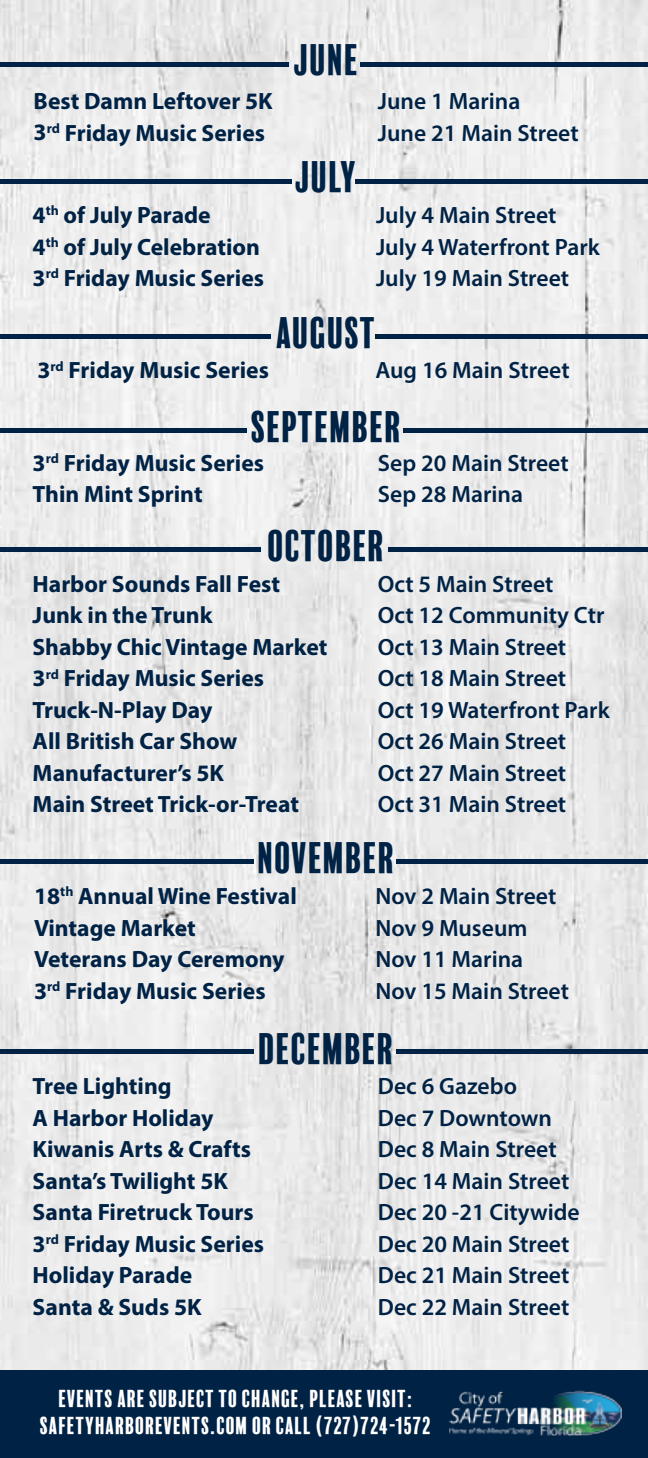
<style>
.page{position:relative;width:648px;height:1458px;background:#fff}
.page>*{position:absolute;margin:0;border:0;box-sizing:border-box;transform-origin:0 0}
.t1{font:40.5px "Balboa Plus Fill";letter-spacing:-.025em;color:#002245}
.t2{font:700 23.62px/31.5px "Myriad Pro";color:#002245}
.t3{font:600 23.62px/31.5px "Myriad Pro";color:#002245}
.t4{font:22.5px/27px "Balboa Plus Fill";letter-spacing:-.015em;color:#fff;text-align:center}
</style>
<div class="page">
<img style="left:0;top:0;width:648px;height:1370px">
<div style="left:0;top:1370px;width:648px;height:88px;background:#002245"></div>
<img style="left:450px;top:1390px;width:171px;height:46px">
<hr style="left:361px;top:63px;width:287px;height:4px;background:#002245">
<hr style="left:0;top:63px;width:289px;height:4px;background:#002245">
<div style="left:356px;top:179px;width:292px;height:5px;background:#002245"></div>
<div style="left:0;top:179px;width:292px;height:5px;background:#002245"></div>
<hr style="left:376px;top:334px;width:272px;height:4px;background:#002245">
<hr style="left:0;top:334px;width:271px;height:4px;background:#002245">
<hr style="left:404px;top:428px;width:244px;height:4px;background:#002245">
<hr style="left:0;top:428px;width:247px;height:4px;background:#002245">
<hr style="left:389px;top:547px;width:259px;height:4px;background:#002245">
<hr style="left:0;top:547px;width:260px;height:4px;background:#002245">
<div style="left:396px;top:859px;width:252px;height:5px;background:#002245"></div>
<div style="left:0;top:859px;width:254px;height:5px;background:#002245"></div>
<hr style="left:396px;top:1050px;width:252px;height:4px;background:#002245">
<hr style="left:0;top:1050px;width:254px;height:4px;background:#002245">
<h1 class="t1" style="left:294px;top:37px;width:68px">JUNE</h1>
<p class="t2" style="left:34px;top:85px;width:241px">Best Damn Leftover 5K<br>3<sup>rd</sup> Friday Music Series</p>
<p class="t3" style="left:378px;top:85px;width:202px">June 1 Marina<br>June 21 Main Street</p>
<h1 class="t1" style="left:295px;top:154px;width:65px">JULY</h1>
<p class="t2" style="left:33px;top:199px;width:233px">4<sup>th</sup> of July Parade<br>4<sup>th</sup> of July Celebration<br>3<sup>rd</sup> Friday Music Series</p>
<p class="t3" style="left:376px;top:199px;width:225px">July 4 Main Street<br>July 4 Waterfront Park<br>July 19 Main Street</p>
<h1 class="t1" style="left:276px;top:310px;width:103px">AUGUST</h1>
<p class="t2" style="left:37px;top:354px;width:233px">3<sup>rd</sup> Friday Music Series</p>
<p class="t3" style="left:376px;top:354px;width:196px">Aug 16 Main Street</p>
<h1 class="t1" style="left:251px;top:404px;width:153px">SEPTEMBER</h1>
<p class="t2" style="left:33px;top:446px;width:233px">3<sup>rd</sup> Friday Music Series<br>Thin Mint Sprint</p>
<p class="t3" style="left:378px;top:446px;width:192px">Sep 20 Main Street<br>Sep 28 Marina</p>
<h1 class="t1" style="left:268px;top:523px;width:120px">OCTOBER</h1>
<p class="t2" style="left:33px;top:567px;width:296px">Harbor Sounds Fall Fest<br>Junk in the Trunk<br>Shabby Chic Vintage Market<br>3<sup>rd</sup> Friday Music Series<br>Truck-N-Play Day<br>All British Car Show<br>Manufacturer’s 5K<br>Main Street Trick-or-Treat</p>
<p class="t3" style="left:378px;top:568px;width:233px">Oct 5 Main Street<br>Oct 12 Community Ctr<br>Oct 13 Main Street<br>Oct 18 Main Street<br>Oct 19 Waterfront Park<br>Oct 26 Main Street<br>Oct 27 Main Street<br>Oct 31 Main Street</p>
<h1 class="t1" style="left:257px;top:835px;width:140px">NOVEMBER</h1>
<p class="t2" style="left:34px;top:880px;width:264px">18<sup>th</sup> Annual Wine Festival<br>Vintage Market<br>Veterans Day Ceremony<br>3<sup>rd</sup> Friday Music Series</p>
<p class="t3" style="left:375px;top:880px;width:195px">Nov 2 Main Street<br>Nov 9 Museum<br>Nov 11 Marina<br>Nov 15 Main Street</p>
<h1 class="t1" style="left:258px;top:1026px;width:139px">DECEMBER</h1>
<p class="t2" style="left:33px;top:1070px;width:233px">Tree Lighting<br>A Harbor Holiday<br>Kiwanis Arts &amp; Crafts<br>Santa’s Twilight 5K<br>Santa Firetruck Tours<br>3<sup>rd</sup> Friday Music Series<br>Holiday Parade<br>Santa &amp; Suds 5K</p>
<p class="t3" style="left:378px;top:1070px;width:203px">Dec 6 Gazebo<br>Dec 7 Downtown<br>Dec 8 Main Street<br>Dec 14 Main Street<br>Dec 20 -21 Citywide<br>Dec 20 Main Street<br>Dec 21 Main Street<br>Dec 22 Main Street</p>
<p class="t4" style="left:40px;top:1385px;width:394px">EVENTS ARE SUBJECT TO CHANGE, PLEASE VISIT:<br>SAFETYHARBOREVENTS.COM OR CALL (727)724-1572</p>
</div>
